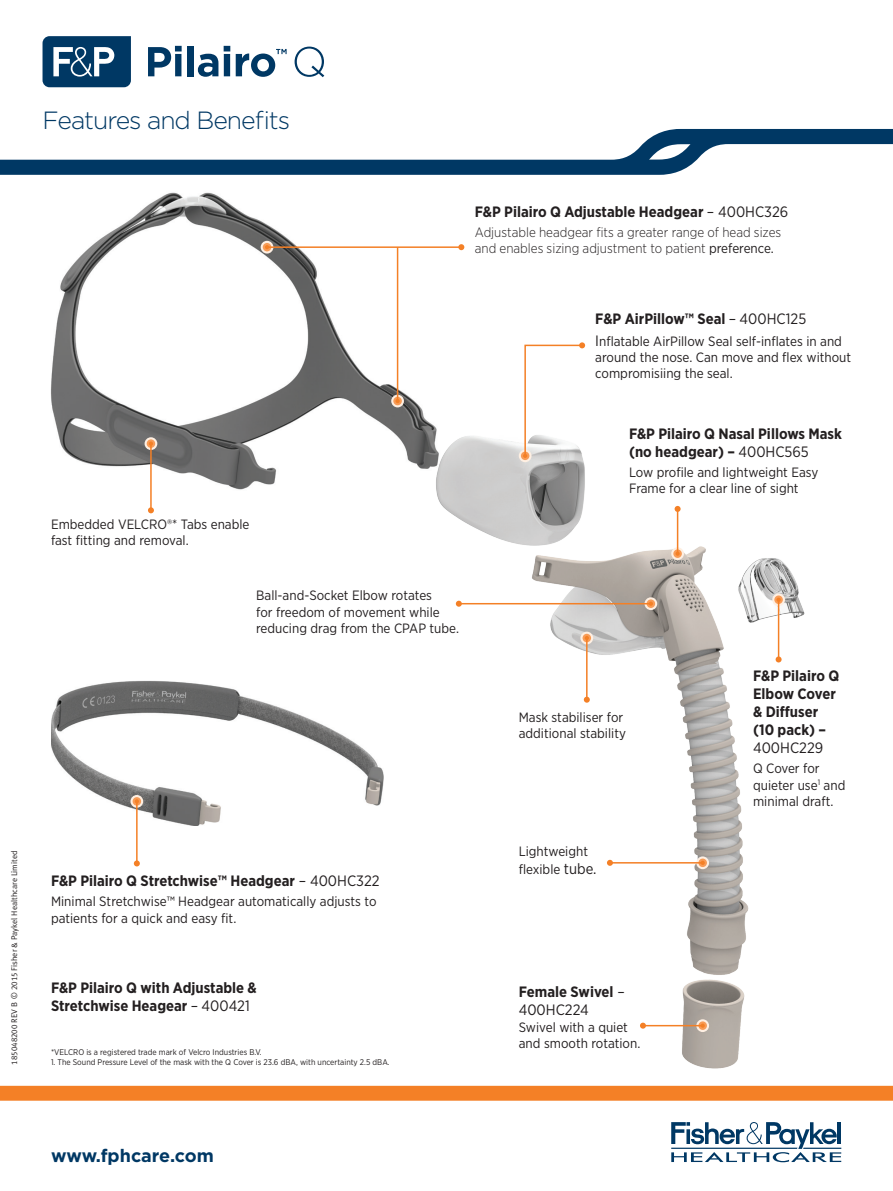
<style>
.page{position:relative;width:893px;height:1191px;background:#fff}
.page>*{position:absolute;margin:0;border:0;box-sizing:border-box;transform-origin:0 0}
.t1{font:300 24.9px "Gotham";letter-spacing:-.04em;color:#003864}
.FP_Prod_Specs{font:700 18px "Gotham";color:#003864}
.t2{font:700 15px/18px "Gotham Narrow";color:#231f20}
.t3{font:13.5px/16.2px "Gotham Narrow";color:#231f20}
.t4{font:300 13.5px/16.2px "Gotham Narrow";color:#231f20}
.t5{font:8.25px "Gotham Narrow";color:#231f20}
.Box_text{font:8.25px "Meta Plus Normal";color:#231f20}
.s1{font-family:"Meta Plus Normal Caps"}
.s2{font-weight:400}
.s3{font-size:15px}
</style>
<div class="page">
<img style="left:51px;top:192px;width:372px;height:298px">
<img style="left:420px;top:411px;width:385px;height:658px">
<img style="left:51px;top:680px;width:332px;height:145px">
<svg style="left:644px;top:597px;width:13px;height:13px"></svg>
<svg style="left:647px;top:599px;width:8px;height:9px"></svg>
<hr style="left:459px;top:603px;width:192px;height:1px;background:#f48026">
<svg style="left:456px;top:600px;width:6px;height:6px"></svg>
<svg style="left:649px;top:601px;width:4px;height:5px"></svg>
<div style="left:772px;top:593px;width:13px;height:13px;background:#feefe2;border-radius:50%"></div>
<svg style="left:774px;top:595px;width:9px;height:9px"></svg>
<hr style="left:778px;top:600px;width:1px;height:59px;background:#f48026">
<svg style="left:776px;top:656px;width:6px;height:6px"></svg>
<svg style="left:776px;top:597px;width:5px;height:5px"></svg>
<svg style="left:261px;top:241px;width:12px;height:12px"></svg>
<svg style="left:263px;top:243px;width:8px;height:8px"></svg>
<hr style="left:267px;top:246px;width:194px;height:2px;background:#f48026">
<svg style="left:458px;top:244px;width:6px;height:6px"></svg>
<svg style="left:130px;top:795px;width:13px;height:12px"></svg>
<svg style="left:133px;top:797px;width:8px;height:8px"></svg>
<hr style="left:136px;top:801px;width:2px;height:62px;background:#f48026">
<svg style="left:134px;top:860px;width:6px;height:6px"></svg>
<svg style="left:580px;top:631px;width:13px;height:13px"></svg>
<div style="left:583px;top:634px;width:8px;height:8px;background:#f89c57;border-radius:50%"></div>
<hr style="left:586px;top:638px;width:2px;height:61px;background:#f48026">
<svg style="left:584px;top:696px;width:6px;height:6px"></svg>
<svg style="left:585px;top:636px;width:4px;height:4px"></svg>
<svg style="left:145px;top:437px;width:12px;height:13px"></svg>
<svg style="left:147px;top:439px;width:8px;height:9px"></svg>
<hr style="left:150px;top:444px;width:2px;height:66px;background:#f48026">
<svg style="left:148px;top:507px;width:6px;height:6px"></svg>
<svg style="left:149px;top:441px;width:4px;height:5px"></svg>
<svg style="left:696px;top:856px;width:13px;height:13px"></svg>
<svg style="left:698px;top:858px;width:9px;height:9px"></svg>
<hr style="left:610px;top:862px;width:92px;height:1px;background:#f48026">
<svg style="left:607px;top:860px;width:6px;height:6px"></svg>
<svg style="left:701px;top:860px;width:4px;height:5px"></svg>
<svg style="left:671px;top:547px;width:13px;height:13px"></svg>
<svg style="left:673px;top:549px;width:9px;height:9px"></svg>
<hr style="left:677px;top:509px;width:1px;height:44px;background:#f48026">
<svg style="left:675px;top:506px;width:6px;height:6px"></svg>
<svg style="left:675px;top:551px;width:5px;height:5px"></svg>
<svg style="left:519px;top:449px;width:12px;height:13px"></svg>
<div style="left:521px;top:451px;width:8px;height:9px;background:#f89c57;border-radius:50%"></div>
<svg style="left:523px;top:342px;width:62px;height:116px"></svg>
<svg style="left:391px;top:395px;width:13px;height:12px"></svg>
<svg style="left:393px;top:397px;width:9px;height:8px"></svg>
<hr style="left:397px;top:247px;width:1px;height:154px;background:#f48026">
<svg style="left:395px;top:399px;width:5px;height:4px"></svg>
<svg style="left:696px;top:1019px;width:13px;height:13px"></svg>
<svg style="left:698px;top:1021px;width:9px;height:9px"></svg>
<hr style="left:643px;top:1025px;width:59px;height:1px;background:#f48026">
<svg style="left:640px;top:1022px;width:6px;height:6px"></svg>
<svg style="left:701px;top:1023px;width:4px;height:4px"></svg>
<svg style="left:43px;top:36px;width:88px;height:51px;background:#2c5a7f"></svg>
<svg style="left:148px;top:46px;width:34px;height:30px"></svg>
<div style="left:187px;top:46px;width:7px;height:30px;background:#003864"></div>
<svg style="left:198px;top:54px;width:20px;height:23px"></svg>
<svg style="left:224px;top:46px;width:6px;height:30px"></svg>
<svg style="left:236px;top:49px;width:51px;height:28px"></svg>
<svg style="left:295px;top:47px;width:29px;height:30px"></svg>
<svg style="left:0;top:129px;width:893px;height:46px"></svg>
<svg style="left:671px;top:1122px;width:170px;height:40px"></svg>
<div style="left:0;top:1085px;width:893px;height:15px;background:#f48026"></div>
<p class="t1" style="left:43px;top:104px;width:249px">Features and Benefits</p>
<p class="Box_text" style="left:10px;top:1064px;width:215px;rotate:-90deg"><span class="s1">185048200 REV B © 2015</span> Fisher &amp; Paykel Healthcare Limited</p>
<p class="t2" style="left:475px;top:202px;width:315px">F&amp;P Pilairo Q Adjustable Headgear <span class="s2">– 400HC326</span></p>
<p class="t4" style="left:475px;top:224px;width:308px">Adjustable headgear fits a greater range of head sizes and enables sizing adjustment to patient <span class="s2">preference.</span></p>
<p class="t3" style="left:51px;top:516px;width:200px">Embedded VELCRO®* Tabs enable fast fitting and removal.</p>
<p class="t3" style="left:256px;top:587px;width:204px">Ball-and-Socket Elbow rotates<br>for freedom of movement while reducing drag from the CPAP tube.</p>
<p class="t2" style="left:51px;top:871px;width:330px">F&amp;P Pilairo Q Stretchwise™ Headgear <span class="s2">– 400HC322</span></p>
<p class="t3" style="left:51px;top:893px;width:327px">Minimal Stretchwise™ Headgear automatically adjusts to patients for a quick and easy fit.</p>
<p class="t2" style="left:595px;top:309px;width:212px">F&amp;P AirPillow™ Seal <span class="s2">– 400HC125</span></p>
<p class="t3" style="left:595px;top:333px;width:257px"><span class="s3">I</span>nflatable AirPillow Seal self-inflates in and around the nose. Can move and flex without compromisiing the seal.</p>
<p class="t2" style="left:629px;top:424px;width:214px">F&amp;P Pilairo Q Nasal Pillows Mask</p>
<p class="t2" style="left:629px;top:442px;width:181px">(no headgear) – <span class="s2">400HC565</span></p>
<p class="t3" style="left:629px;top:464px;width:191px">Low profile and lightweight Easy<br>Frame for a clear line of sight</p>
<p class="t3" style="left:519px;top:709px;width:109px">Mask stabiliser for additional stability</p>
<p class="t3" style="left:519px;top:841px;width:79px;line-height:18px">Lightweight flexible <span class="s3">tube.</span></p>
<p class="t2" style="left:753px;top:666px;width:88px">F&amp;P Pilairo Q<br>Elbow Cover &amp; Diffuser (10 pack) –<br><span class="s2">400HC229</span></p>
<p class="t3" style="left:753px;top:760px;width:94px">Q Cover for quieter use<sup>1</sup> and minimal draft.</p>
<p class="t2" style="left:51px;top:979px;width:207px">F&amp;P Pilairo Q with Adjustable &amp;<br>Stretchwise Heagear <span class="s2">– 400421</span></p>
<p class="t5" style="left:51px;top:1046px;width:212px">*VELCRO is a registered trade mark of Velcro Industries B.V.</p>
<p class="t5" style="left:51px;top:1056px;width:340px">1. The Sound Pressure Level of the mask with the Q Cover is 23.6 dBA, with uncertainty 2.5 dBA.</p>
<p class="t2" style="left:519px;top:983px;width:108px">Female Swivel <span class="s2">–<br>400HC224</span></p>
<p class="t3" style="left:519px;top:1018px;width:123px">Swivel with a quiet and smooth rotation.</p>
<p class="FP_Prod_Specs" style="left:51px;top:1144px;width:164px">www.fphcare.com</p>
</div>
